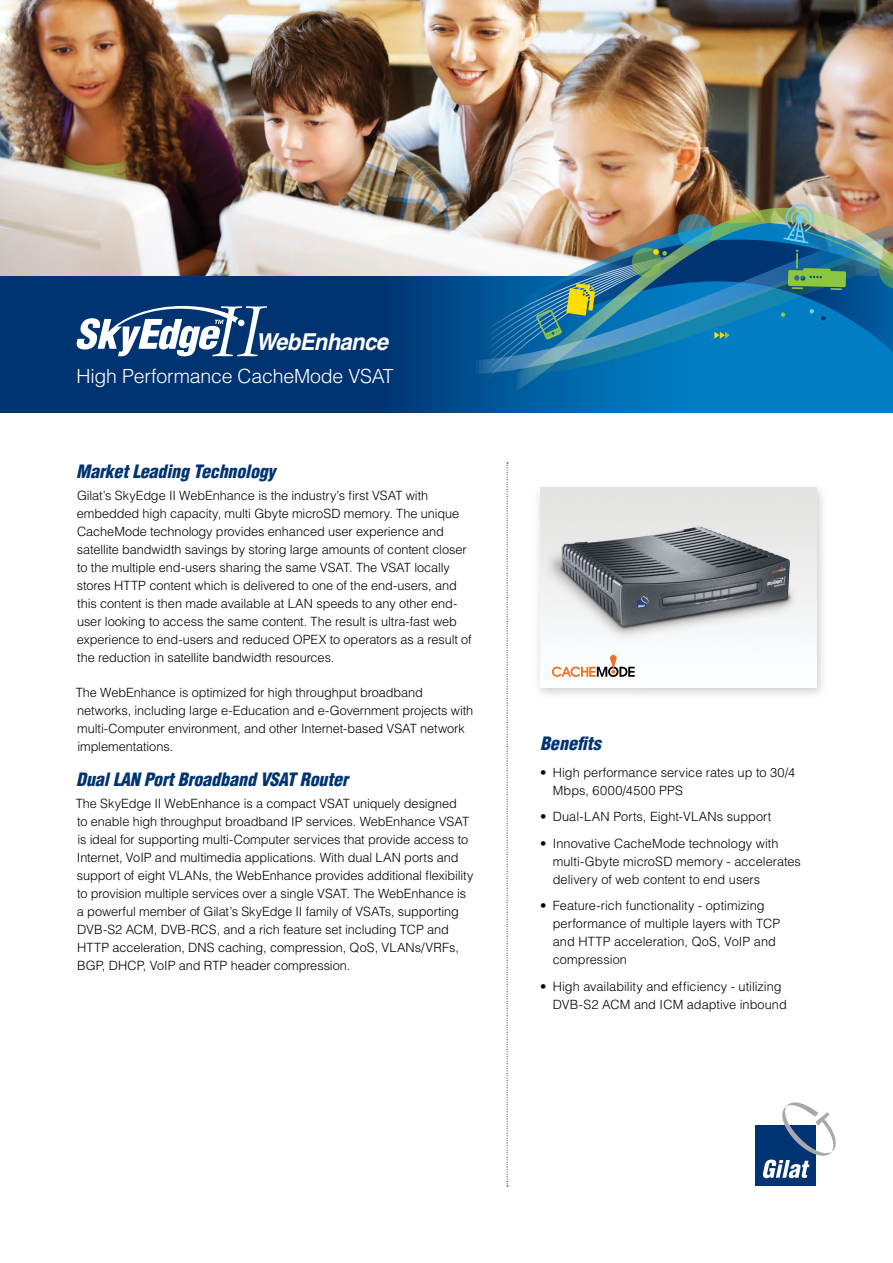
<style>
.page{position:relative;width:893px;height:1263px;background:#fff}
.page>*{position:absolute;margin:0;border:0;box-sizing:border-box;transform-origin:0 0}
.t1{font:italic 700 23.25px "Helvetica LT";letter-spacing:-.03em;color:#fff;scale:.95 1}
.t2{font:300 19.5px "Helvetica LT";letter-spacing:-.01em;color:#fff}
.t3{font:italic 900 condensed 18px "Helvetica LT";letter-spacing:-.01em;color:#003371}
.t4{font:300 12.75px/18px "Helvetica LT";letter-spacing:-.005em;color:#000}
</style>
<div class="page">
<img style="left:0;top:0;width:893px;height:276px">
<div style="left:0;top:276px;width:893px;height:136px;background:#003371"></div>
<img style="left:430px;top:196px;width:463px;height:12px">
<svg style="left:374px;top:208px;width:519px;height:205px"></svg>
<img style="left:426px;top:208px;width:467px;height:170px">
<svg style="left:678px;top:214px;width:34px;height:34px"></svg>
<svg style="left:714px;top:332px;width:16px;height:7px"></svg>
<div style="left:632px;top:248px;width:30px;height:29px;background:#59a271;border-radius:50%"></div>
<img style="left:781px;top:203px;width:112px;height:150px">
<svg style="left:418px;top:249px;width:272px;height:164px;background:#2f7aa5"></svg>
<svg style="left:507px;top:463px;width:1px;height:724px"></svg>
<div style="left:533px;top:482px;width:295px;height:218px;background:#000;opacity:.2"></div>
<img style="left:540px;top:488px;width:276px;height:199px">
<svg style="left:533px;top:633px;width:124px;height:67px"></svg>
<div style="left:551px;top:654px;width:85px;height:24px;background:#fff"></div>
<svg style="left:552px;top:655px;width:83px;height:22px"></svg>
<svg style="left:77px;top:306px;width:190px;height:50px"></svg>
<div style="left:755px;top:1125px;width:61px;height:61px;background:#003371"></div>
<svg style="left:763px;top:1102px;width:73px;height:76px"></svg>
<h1 class="t1" style="left:256px;top:327px;width:141px">WebEnhance</h1>
<h2 class="t2" style="left:77px;top:364px;width:319px">High Performance CacheMode VSAT</h2>
<h3 class="t3" style="left:76px;top:460px;width:201px">Market Leading Technology</h3>
<p class="t4" style="left:77px;top:486px;width:391px">Gilat s’ SkyEdge II WebEnhance is the industry s’ first VSAT with embedded high capacity, multi Gbyte microSD memory. The unique CacheMode technology provides enhanced user experience and satellite bandwidth savings by storing large amounts of content closer to the multiple end-users sharing the same VSAT. The VSAT locally stores HTTP content which is delivered to one of the end-users, and</p>
<p class="t4" style="left:77px;top:612px;width:381px">user looking to access the same content. The result is ultra-fast web</p>
<p class="t4" style="left:77px;top:594px;width:382px">this content is then made available at LAN speeds to any other end-</p>
<p class="t4" style="left:77px;top:630px;width:396px">experience to end-users and reduced OPEX to operators as a result of the reduction in satellite bandwidth resources.</p>
<p class="t4" style="left:76px;top:683px;width:399px">The WebEnhance is optimized for high throughput broadband networks, including large -e Education and -e Government projects with multi-Computer environment, and other Internet-based VSAT network implementations.</p>
<h3 class="t3" style="left:76px;top:768px;width:273px">Dual LAN Port Broadband VSAT Router</h3>
<p class="t4" style="left:76px;top:795px;width:399px">The SkyEdge II WebEnhance is a compact VSAT uniquely designed<br>to enable high throughput broadband IP services. WebEnhance VSAT is ideal for supporting multi-Computer services that provide access to Internet, VoIP and multimedia applications. With dual LAN ports and support of eight VLANs, the WebEnhance provides additional flexibility to provision multiple services over a single VSAT. The WebEnhance is a powerful member of Gilat s’ SkyEdge II family of VSATs, supporting DVB S- 2 ACM, DVB-RCS, and a rich feature set including TCP and HTTP acceleration, DNS caching, compression, QoS, VLANs/VRFs, BGP, DHCP, VoIP and RTP header compression.</p>
<h3 class="t3" style="left:540px;top:732px;width:62px">Benefits</h3>
<p class="t4" style="left:553px;top:763px;width:244px">High performance service rates up to 30/4</p>
<p class="t4" style="left:540px;top:763px;width:8px">•</p>
<p class="t4" style="left:540px;top:807px;width:8px">•</p>
<p class="t4" style="left:540px;top:834px;width:8px">•</p>
<p class="t4" style="left:553px;top:777px;width:220px;line-height:26.5px">Mbps, 6000/4500 PPS<br>Dual-LAN Ports, Eight-VLANs support</p>
<p class="t4" style="left:553px;top:834px;width:227px">Innovative CacheMode technology with</p>
<p class="t4" style="left:553px;top:852px;width:250px">multi-Gbyte microSD memory - accelerates delivery of web content to end users</p>
<p class="t4" style="left:553px;top:897px;width:213px">Feature-rich functionality - optimizing</p>
<p class="t4" style="left:540px;top:897px;width:8px">•</p>
<p class="t4" style="left:553px;top:915px;width:229px">performance of multiple layers with TCP and HTTP acceleration, QoS, VoIP and compression</p>
<p class="t4" style="left:553px;top:977px;width:230px">High availability and efficiency - utilizing</p>
<p class="t4" style="left:540px;top:977px;width:8px">•</p>
<p class="t4" style="left:553px;top:995px;width:236px">DVB S- 2 ACM and ICM adaptive inbound</p>
</div>
